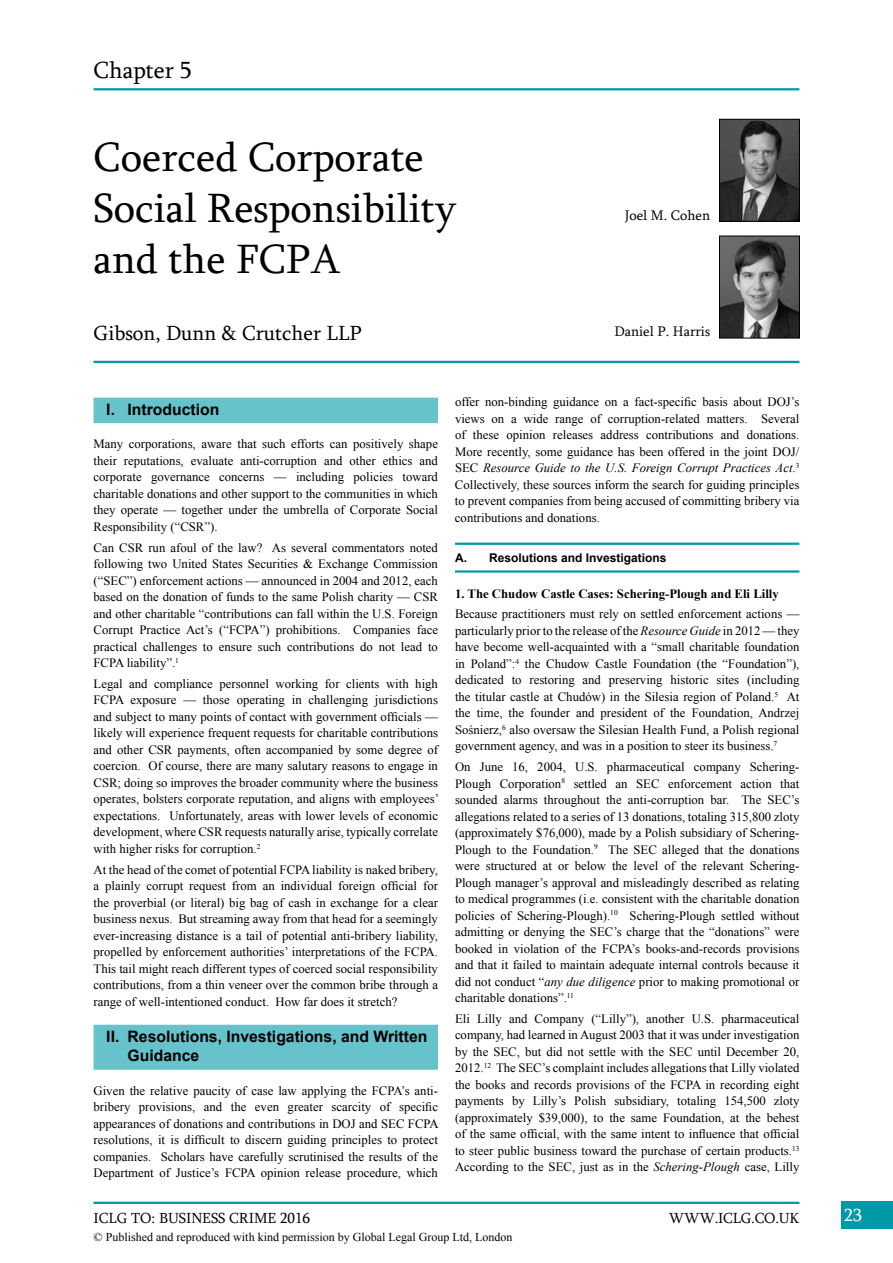
<style>
.page{position:relative;width:893px;height:1263px;background:#fff}
.page>*{position:absolute;margin:0;border:0;box-sizing:border-box;transform-origin:0 0}
.t1{font:42px/51px "Sylfaen";color:#000}
.t2{font:24px "Sylfaen";color:#000}
.t3{font:21px "Sylfaen";color:#000}
.t4{font:18px "Sylfaen";color:#fff}
.t5{font:700 15.75px/18.9px "Arial";color:#000}
.t6{font:15px "Sylfaen";color:#000}
.t7{font:14.25px "Sylfaen";color:#000}
.t8{font:12.75px/16.5px "Times New Roman";color:#000;text-align:justify}
.t9{font:700 12.75px "Times New Roman";color:#000}
.t10{font:12px "Times New Roman";color:#000}
.t11{font:700 12px "Arial";color:#000}
.s1{font-style:italic}
</style>
<div class="page">
<div style="left:841px;top:1201px;width:52px;height:28px;background:#0099a8"></div>
<hr style="left:94px;top:1202px;width:705px;height:2px;background:#0099a8">
<hr style="left:94px;top:88px;width:705px;height:2px;background:#0099a8">
<hr style="left:94px;top:361px;width:705px;height:2px;background:#0099a8">
<img style="left:721px;top:121px;width:77px;height:98px">
<div style="left:719px;top:119px;width:81px;height:102px;border:1px solid #000"></div>
<img style="left:721px;top:238px;width:77px;height:98px">
<div style="left:719px;top:236px;width:81px;height:102px;border:1px solid #000"></div>
<div style="left:94px;top:398px;width:344px;height:25px;background:#66c2cb"></div>
<div style="left:94px;top:1025px;width:344px;height:45px;background:#66c2cb"></div>
<hr style="left:455px;top:543px;width:344px;height:2px;background:#0099a8">
<hr style="left:455px;top:570px;width:344px;height:3px;background:#0099a8">
<h2 class="t2" style="left:94px;top:53px;width:100px">Chapter 5</h2>
<h1 class="t1" style="left:94px;top:131px;width:364px">Coerced Corporate<br>Social Responsibility and the FCPA</h1>
<h3 class="t3" style="left:94px;top:318px;width:270px">Gibson, Dunn &amp; Crutcher LLP</h3>
<p class="t7" style="left:625px;top:205px;width:87px">Joel M. Cohen</p>
<p class="t7" style="left:614px;top:322px;width:97px">Daniel P. Harris</p>
<p class="t5" style="left:106px;top:400px;width:115px">I. Introduction</p>
<p class="t8" style="left:94px;top:436px;width:346px">Many corporations, aware that such efforts can positively shape their reputations, evaluate anti-corruption and other ethics and corporate governance concerns — including policies toward charitable donations and other support to the communities in which they operate — together under the umbrella of Corporate Social Responsibility (“CSR”).</p>
<p class="t8" style="left:94px;top:539px;width:346px">Can CSR run afoul of the law? As several commentators noted following two United States Securities &amp; Exchange Commission (“SEC”) enforcement actions — announced in 2004 and 2012, each based on the donation of funds to the same Polish charity — CSR and other charitable “contributions can fall within the U.S. Foreign Corrupt Practice Act’s (“FCPA”) prohibitions. Companies face practical challenges to ensure such contributions do not lead to FCPA liability”.<sup>1</sup></p>
<p class="t8" style="left:94px;top:675px;width:347px">Legal and compliance personnel working for clients with high FCPA exposure — those operating in challenging jurisdictions and subject to many points of contact with government officials — likely will experience frequent requests for charitable contributions and other CSR payments, often accompanied by some degree of coercion. Of course, there are many salutary reasons to engage in CSR; doing so improves the broader community where the business operates, bolsters corporate reputation, and aligns with employees’ expectations. Unfortunately, areas with lower levels of economic development, where CSR requests naturally arise, typically correlate with higher risks for corruption.<sup>2</sup></p>
<p class="t8" style="left:94px;top:861px;width:346px">At the head of the comet of potential FCPA liability is naked bribery, a plainly corrupt request from an individual foreign official for the proverbial (or literal) big bag of cash in exchange for a clear business nexus. But streaming away from that head for a seemingly ever-increasing distance is a tail of potential anti-bribery liability, propelled by enforcement authorities’ interpretations of the FCPA.<br>This tail might reach different types of coerced social responsibility contributions, from a thin veneer over the common bribe through a range of well-intentioned conduct. How far does it stretch?</p>
<p class="t5" style="left:128px;top:1027px;width:301px;text-indent:-21px">II. Resolutions, Investigations, and Written<br>Guidance</p>
<p class="t8" style="left:94px;top:1082px;width:347px">Given the relative paucity of case law applying the FCPA’s anti&shy;bribery provisions, and the even greater scarcity of specific appearances of donations and contributions in DOJ and SEC FCPA resolutions, it is difficult to discern guiding principles to protect companies. Scholars have carefully scrutinised the results of the Department of Justice’s FCPA opinion release procedure, which</p>
<p class="t8" style="left:455px;top:394px;width:346px">offer non-binding guidance on a fact-specific basis about DOJ’s views on a wide range of corruption-related matters. Several of these opinion releases address contributions and donations.<br>More recently, some guidance has been offered in the joint DOJ/ SEC <span class="s1">Resource Guide to the U.S. Foreign Corrupt Practices Act</span>.<sup>3<br></sup>Collectively, these sources inform the search for guiding principles to prevent companies from being accused of committing bribery via contributions and donations.</p>
<p class="t11" style="left:455px;top:550px;width:213px">A. Resolutions and Investigations</p>
<p class="t9" style="left:455px;top:584px;width:325px">1. The Chudow Castle Cases: Schering-Plough and Eli Lilly</p>
<p class="t8" style="left:455px;top:605px;width:346px">Because practitioners must rely on settled enforcement actions — particularly prior to the release of the <span class="s1">Resource Guide</span> in 2012 — they have become well-acquainted with a “small charitable foundation in Poland”:<sup>4</sup> the Chudow Castle Foundation (the “Foundation”), dedicated to restoring and preserving historic sites (including the titular castle at Chudów) in the Silesia region of Poland.<sup>5</sup> At the time, the founder and president of the Foundation, Andrzej Sośnierz,<sup>6</sup> also oversaw the Silesian Health Fund, a Polish regional government agency, and was in a position to steer its business.<sup>7</sup></p>
<p class="t8" style="left:455px;top:758px;width:346px">On June 16, 2004, U.S. pharmaceutical company Schering-Plough Corporation<sup>8</sup> settled an SEC enforcement action that sounded alarms throughout the anti-corruption bar. The SEC’s allegations related to a series of 13 donations, totaling 315,800 zloty (approximately $76,000), made by a Polish subsidiary of Schering-Plough to the Foundation.<sup>9</sup> The SEC alleged that the donations were structured at or below the level of the relevant Schering-Plough manager’s approval and misleadingly described as relating to medical programmes (i.e. consistent with the charitable donation policies of Schering-Plough).<sup>10</sup> Schering-Plough settled without admitting or denying the SEC’s charge that the “donations” were booked in violation of the FCPA’s books-and-records provisions and that it failed to maintain adequate internal controls because it did not conduct “<span class="s1">any due diligence</span> prior to making promotional or charitable donations”.<sup>11</sup></p>
<p class="t8" style="left:455px;top:1010px;width:346px">Eli Lilly and Company (“Lilly”), another U.S. pharmaceutical company, had learned in August 2003 that it was under investigation by the SEC, but did not settle with the SEC until December 20, 2012.<sup>12</sup> The SEC’s complaint includes allegations that Lilly violated the books and records provisions of the FCPA in recording eight payments by Lilly’s Polish subsidiary, totaling 154,500 zloty (approximately $39,000), to the same Foundation, at the behest of the same official, with the same intent to influence that official to steer public business toward the purchase of certain products.<sup>13<br></sup>According to the SEC, just as in the <span class="s1">Schering-Plough</span> case, Lilly</p>
<p class="t6" style="left:94px;top:1208px;width:218px">ICLG TO: BUSINESS CRIME 2016</p>
<p class="t6" style="left:669px;top:1208px;width:132px">WWW.ICLG.CO.UK</p>
<h3 class="t4" style="left:844px;top:1202px;width:19px">23</h3>
<p class="t10" style="left:94px;top:1229px;width:420px">© Published and reproduced with kind permission by Global Legal Group Ltd, London</p>
</div>
